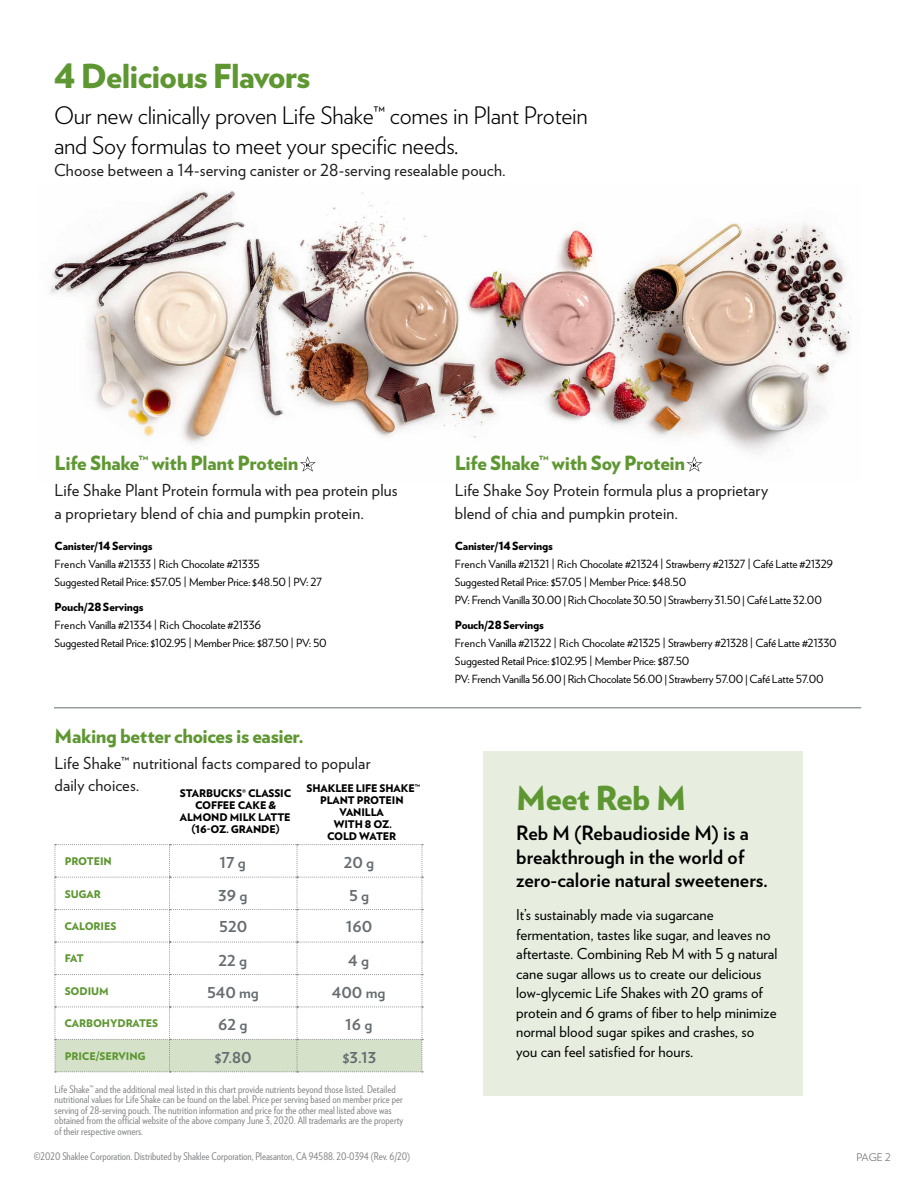
<style>
.page{position:relative;width:918px;height:1188px;background:#fff}
.page>*{position:absolute;margin:0;border:0;box-sizing:border-box;transform-origin:0 0}
.t1{font:900 33px "Verlag";letter-spacing:-.025em;color:#5e9732}
.t2{font:300 24px/30px "Verlag";letter-spacing:-.01em;color:#000}
.t3{font:700 19.8px/23.7px "Verlag";color:#000}
.t4{font:900 19.5px "Verlag";letter-spacing:-.015em;color:#5e9732}
.t5{font:16.5px/22.5px "Verlag";letter-spacing:.005em;color:#1e1e1e}
.t6{font:15px/19.5px "Verlag";color:#000}
.t7{font:700 15px "Verlag";color:#666c70}
.t8{font:11.25px/18px "Verlag";letter-spacing:-.02em;color:#000}
.t9{font:900 11.25px "Verlag";letter-spacing:-.015em;color:#000}
.t10{font:10.5px/10.5px "Verlag Condensed";letter-spacing:.005em;color:#808285}
.t11{font:900 10.5px/12px "Verlag";letter-spacing:-.01em;color:#000;text-align:center}
.t12{font:900 10.5px "Verlag";letter-spacing:-.01em;color:#5e9732}
.t13{font:300 10.5px "Verlag";color:#58595b}
</style>
<div class="page">
<div style="left:484px;top:751px;width:319px;height:344px;background:#e7eee0"></div>
<img style="left:50px;top:190px;width:801px;height:273px">
<svg style="left:55px;top:844px;width:368px;height:229px"></svg>
<hr style="left:54px;top:708px;width:807px;height:1px;background:#666c70">
<svg style="left:300px;top:456px;width:16px;height:16px"></svg>
<svg style="left:687px;top:456px;width:15px;height:16px"></svg>
<h1 class="t1" style="left:54px;top:49px;width:258px">4 Delicious Flavors</h1>
<h2 class="t2" style="left:54px;top:99px;width:535px">Our new clinically proven Life Shake™ comes in Plant Protein and Soy formulas to meet your specific needs.</h2>
<h3 class="t5" style="left:54px;top:158px;width:453px">Choose between a 14-serving canister or 28-serving resealable pouch.</h3>
<h3 class="t4" style="left:55px;top:447px;width:245px">Life Shake™ with Plant Protein</h3>
<h3 class="t5" style="left:55px;top:478px;width:344px">Life Shake Plant Protein formula with pea protein plus a proprietary blend of chia and pumpkin protein.</h3>
<p class="t9" style="left:55px;top:537px;width:99px">Canister/14 Servings</p>
<p class="t8" style="left:55px;top:555px;width:269px">French Vanilla #21333 | Rich Chocolate #21335<br>Suggested Retail Price: $57.05 | Member Price: $48.50 | PV: 27</p>
<p class="t9" style="left:55px;top:598px;width:90px">Pouch/28 Servings</p>
<p class="t8" style="left:55px;top:615px;width:274px">French Vanilla #21334 | Rich Chocolate #21336<br>Suggested Retail Price: $102.95 | Member Price: $87.50 | PV: 50</p>
<h3 class="t4" style="left:55px;top:720px;width:251px">Making better choices is easier.</h3>
<h3 class="t5" style="left:55px;top:751px;width:317px">Life Shake™ nutritional facts compared to popular daily choices.</h3>
<p class="t11" style="left:180px;top:787px;width:113px">STARBUCKS® CLASSIC<br>COFFEE CAKE &amp;<br>ALMOND MILK LATTE (16-OZ. GRANDE)</p>
<p class="t11" style="left:307px;top:781px;width:115px">SHAKLEE LIFE SHAKE™<br>PLANT PROTEIN<br>VANILLA<br>WITH 8 OZ.<br>COLD WATER</p>
<p class="t12" style="left:65px;top:853px;width:48px">PROTEIN</p>
<h3 class="t7" style="left:219px;top:851px;width:28px">17 g</h3>
<h3 class="t7" style="left:344px;top:851px;width:32px">20 g</h3>
<p class="t12" style="left:65px;top:885px;width:38px">SUGAR</p>
<h3 class="t7" style="left:218px;top:883px;width:31px">39 g</h3>
<h3 class="t7" style="left:349px;top:883px;width:22px">5 g</h3>
<p class="t12" style="left:64px;top:918px;width:53px">CALORIES</p>
<h3 class="t7" style="left:219px;top:915px;width:30px">520</h3>
<h3 class="t7" style="left:346px;top:915px;width:28px">160</h3>
<p class="t12" style="left:65px;top:950px;width:20px">FAT</p>
<h3 class="t7" style="left:218px;top:948px;width:30px">22 g</h3>
<h3 class="t7" style="left:348px;top:948px;width:22px">4 g</h3>
<p class="t12" style="left:65px;top:982px;width:45px">SODIUM</p>
<h3 class="t7" style="left:207px;top:981px;width:53px">540 mg</h3>
<h3 class="t7" style="left:332px;top:981px;width:55px">400 mg</h3>
<p class="t12" style="left:64px;top:1015px;width:95px">CARBOHYDRATES</p>
<h3 class="t7" style="left:218px;top:1013px;width:31px">62 g</h3>
<h3 class="t7" style="left:345px;top:1013px;width:29px">16 g</h3>
<p class="t12" style="left:65px;top:1047px;width:82px">PRICE/SERVING</p>
<h3 class="t7" style="left:214px;top:1046px;width:39px">$7.80</h3>
<h3 class="t7" style="left:342px;top:1046px;width:36px">$3.13</h3>
<p class="t10" style="left:55px;top:1083px;width:350px">Life Shake™ and the additional meal listed in this chart provide nutrients beyond those listed. Detailed nutritional values for Life Shake can be found on the label. Price per serving based on member price per serving of 28-serving pouch. The nutrition information and price for the other meal listed above was obtained from the official website of the above company June 3, 2020. All trademarks are the property of their respective owners.</p>
<h3 class="t4" style="left:455px;top:447px;width:232px">Life Shake™ with Soy Protein</h3>
<h3 class="t5" style="left:455px;top:478px;width:315px">Life Shake Soy Protein formula plus a proprietary blend of chia and pumpkin protein.</h3>
<p class="t9" style="left:455px;top:537px;width:99px">Canister/14 Servings</p>
<p class="t8" style="left:455px;top:555px;width:380px">French Vanilla #21321 | Rich Chocolate #21324 | Strawberry #21327 | Café Latte #21329<br>Suggested Retail Price: $57.05 | Member Price: $48.50<br>PV: French Vanilla 30.00 | Rich Chocolate 30.50 | Strawberry 31.50 | Café Latte 32.00</p>
<p class="t9" style="left:455px;top:616px;width:90px">Pouch/28 Servings</p>
<p class="t8" style="left:455px;top:633px;width:383px">French Vanilla #21322 | Rich Chocolate #21325 | Strawberry #21328 | Café Latte #21330<br>Suggested Retail Price: $102.95 | Member Price: $87.50<br>PV: French Vanilla 56.00 | Rich Chocolate 56.00 | Strawberry 57.00 | Café Latte 57.00</p>
<h1 class="t1" style="left:516px;top:771px;width:171px">Meet Reb M</h1>
<h3 class="t3" style="left:516px;top:820px;width:253px">Reb M (Rebaudioside M) is a breakthrough in the world of zero-calorie natural sweeteners.</h3>
<p class="t6" style="left:516px;top:904px;width:263px">It’s sustainably made via sugarcane fermentation, tastes like sugar, and leaves no aftertaste. Combining Reb M with 5 g natural cane sugar allows us to create our delicious low-glycemic Life Shakes with 20 grams of protein and 6 grams of fiber to help minimize normal blood sugar spikes and crashes, so you can feel satisfied for hours.</p>
<p class="t10" style="left:34px;top:1151px;width:378px">©2020 Shaklee Corporation. Distributed by Shaklee Corporation, Pleasanton, CA 94588. 20-0394 (Rev. 6/20)</p>
<p class="t13" style="left:856px;top:1150px;width:36px">PAGE 2</p>
</div>
